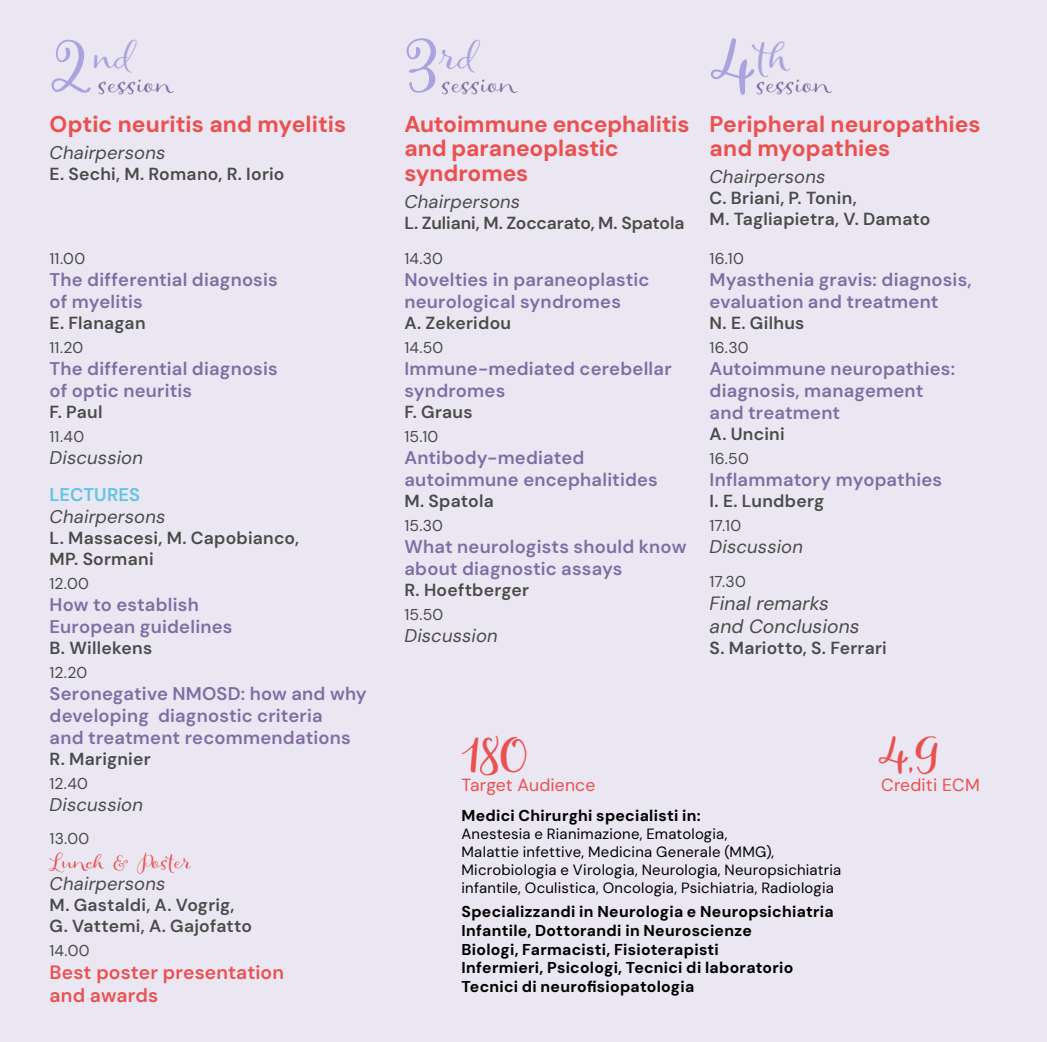
<style>
.page{position:relative;width:1047px;height:1042px;background:#eae6f2}
.page>*{position:absolute;margin:0;border:0;box-sizing:border-box;transform-origin:0 0}
.t1{font:63px "Allegretto";color:#aca2de}
.t2{font:42px "Allegretto";color:#ea504e}
.t3{font:36.75px "Allegretto";color:#aca2de}
.t4{font:24.5px "Allegretto";color:#7f6da4}
.t5{font:700 22.75px/24.5px "DM Sans";color:#ea504e}
.t6{font:600 19.25px/23.1px "DM Sans";letter-spacing:.005em;color:#ea504e}
.t7{font:italic 19.25px/23.1px "DM Sans";letter-spacing:.01em;color:#4a4a49}
.t8{font:19.25px "Allegretto";color:#ea504e}
.t9{font:600 18.38px/22.1px "DM Sans";letter-spacing:.01em;color:#7f6da4}
.t10{font:italic 18.38px "DM Sans";letter-spacing:.01em;color:#4a4a49}
.t11{font:600 18.38px "DM Sans";letter-spacing:-.005em;color:#60c4e2}
.t12{font:600 17.5px/21px "DM Sans";letter-spacing:.015em;color:#4a4a49}
.t13{font:600 17.5px "DM Sans";letter-spacing:-.01em;color:#4a4a49}
.t14{font:17.5px "DM Sans";letter-spacing:.01em;color:#ea504e}
.t15{font:700 15.75px/18.9px "DM Sans";letter-spacing:.015em;color:#000}
.t16{font:15.75px "DM Sans";letter-spacing:.01em;color:#4a4a49}
.t17{font:14.88px/17.8px "DM Sans";letter-spacing:.015em;color:#000}
.s1{font-size:63px}
</style>
<div class="page">
<h3 class="t3" style="left:92px;top:34px;width:44px">nd</h3>
<h3 class="t3" style="left:404px;top:34px;width:75px"><span class="s1">3</span>rd</h3>
<h3 class="t3" style="left:709px;top:34px;width:87px"><span class="s1">4</span>th</h3>
<h1 class="t1" style="left:50px;top:30px;width:44px">2</h1>
<h3 class="t4" style="left:98px;top:69px;width:75px">session</h3>
<h3 class="t4" style="left:441px;top:69px;width:75px">session</h3>
<h3 class="t4" style="left:756px;top:69px;width:75px">session</h3>
<p class="t5" style="left:50px;top:112px;width:298px">Optic neuritis and myelitis</p>
<p class="t10" style="left:50px;top:141px;width:117px">Chairpersons</p>
<p class="t12" style="left:50px;top:163px;width:236px">E. Sechi, M. Romano, R. Iorio</p>
<p class="t16" style="left:50px;top:248px;width:37px">11.00</p>
<p class="t9" style="left:50px;top:268px;width:230px">The differential diagnosis of myelitis</p>
<p class="t12" style="left:50px;top:312px;width:97px">E. Flanagan</p>
<p class="t16" style="left:50px;top:337px;width:35px">11.20</p>
<p class="t9" style="left:50px;top:357px;width:230px">The differential diagnosis of optic neuritis</p>
<p class="t12" style="left:50px;top:401px;width:54px">F. Paul</p>
<p class="t16" style="left:50px;top:426px;width:36px">11.40</p>
<p class="t10" style="left:50px;top:446px;width:95px">Discussion</p>
<p class="t11" style="left:50px;top:483px;width:92px">LECTURES</p>
<p class="t10" style="left:50px;top:505px;width:117px">Chairpersons</p>
<p class="t12" style="left:50px;top:527px;width:251px">L. Massacesi, M. Capobianco,<br>MP. Sormani</p>
<p class="t16" style="left:50px;top:573px;width:41px">12.00</p>
<p class="t9" style="left:50px;top:593px;width:184px">How to establish<br>European guidelines</p>
<p class="t12" style="left:50px;top:637px;width:104px">B. Willekens</p>
<p class="t16" style="left:50px;top:662px;width:39px">12.20</p>
<p class="t9" style="left:50px;top:682px;width:319px">Seronegative NMOSD: how and why developing diagnostic criteria<br>and treatment recommendations</p>
<p class="t12" style="left:50px;top:748px;width:103px">R. Marignier</p>
<p class="t16" style="left:50px;top:773px;width:40px">12.40</p>
<p class="t10" style="left:50px;top:793px;width:95px">Discussion</p>
<p class="t16" style="left:50px;top:829px;width:41px">13.00</p>
<p class="t8" style="left:50px;top:849px;width:143px">Lunch &amp; Poster</p>
<p class="t10" style="left:50px;top:871px;width:117px">Chairpersons</p>
<p class="t12" style="left:50px;top:894px;width:204px">M. Gastaldi, A. Vogrig,<br>G. Vattemi, A. Gajofatto</p>
<p class="t16" style="left:50px;top:940px;width:42px">14.00</p>
<p class="t6" style="left:50px;top:960px;width:236px">Best poster presentation and awards</p>
<p class="t5" style="left:404px;top:112px;width:287px">Autoimmune encephalitis and paraneoplastic syndromes</p>
<p class="t10" style="left:404px;top:190px;width:117px">Chairpersons</p>
<p class="t13" style="left:404px;top:212px;width:281px">L. Zuliani, M. Zoccarato, M. Spatola</p>
<p class="t16" style="left:404px;top:248px;width:40px">14.30</p>
<p class="t9" style="left:404px;top:268px;width:247px">Novelties in paraneoplastic neurological syndromes</p>
<p class="t12" style="left:404px;top:312px;width:108px">A. Zekeridou</p>
<p class="t16" style="left:404px;top:337px;width:40px">14.50</p>
<p class="t9" style="left:404px;top:357px;width:269px">Immune-mediated cerebellar syndromes</p>
<p class="t12" style="left:404px;top:401px;width:70px">F. Graus</p>
<p class="t16" style="left:404px;top:426px;width:36px">15.10</p>
<p class="t9" style="left:404px;top:446px;width:255px">Antibody-mediated autoimmune encephalitides</p>
<p class="t12" style="left:404px;top:490px;width:91px">M. Spatola</p>
<p class="t16" style="left:404px;top:515px;width:40px">15.30</p>
<p class="t9" style="left:404px;top:535px;width:283px">What neurologists should know about diagnostic assays</p>
<p class="t12" style="left:404px;top:579px;width:126px">R. Hoeftberger</p>
<p class="t16" style="left:404px;top:604px;width:40px">15.50</p>
<p class="t10" style="left:404px;top:624px;width:95px">Discussion</p>
<p class="t5" style="left:709px;top:112px;width:273px">Peripheral neuropathies and myopathies</p>
<p class="t10" style="left:709px;top:165px;width:117px">Chairpersons</p>
<p class="t12" style="left:709px;top:188px;width:222px">C. Briani, P. Tonin,<br>M. Tagliapietra, V. Damato</p>
<p class="t16" style="left:709px;top:248px;width:36px">16.10</p>
<p class="t9" style="left:709px;top:268px;width:264px">Myasthenia gravis: diagnosis, evaluation and treatment</p>
<p class="t12" style="left:709px;top:312px;width:96px">N. E. Gilhus</p>
<p class="t16" style="left:709px;top:337px;width:41px">16.30</p>
<p class="t9" style="left:709px;top:357px;width:247px">Autoimmune neuropathies: diagnosis, management and treatment</p>
<p class="t12" style="left:709px;top:423px;width:77px">A. Uncini</p>
<p class="t16" style="left:709px;top:448px;width:41px">16.50</p>
<p class="t9" style="left:709px;top:468px;width:234px">Inflammatory myopathies</p>
<p class="t12" style="left:709px;top:490px;width:116px">I. E. Lundberg</p>
<p class="t16" style="left:709px;top:515px;width:33px">17.10</p>
<p class="t10" style="left:709px;top:535px;width:95px">Discussion</p>
<p class="t16" style="left:709px;top:571px;width:38px">17.30</p>
<p class="t7" style="left:709px;top:591px;width:152px">Final remarks and Conclusions</p>
<p class="t12" style="left:709px;top:637px;width:179px">S. Mariotto, S. Ferrari</p>
<h2 class="t2" style="left:461px;top:730px;width:68px">180</h2>
<p class="t14" style="left:461px;top:773px;width:135px">Target Audience</p>
<p class="t15" style="left:461px;top:806px;width:241px">Medici Chirurghi specialisti in:</p>
<p class="t17" style="left:461px;top:825px;width:381px">Anestesia e Rianimazione, Ematologia,<br>Malattie infettive, Medicina Generale (MMG), Microbiologia e Virologia, Neurologia, Neuropsichiatria infantile, Oculistica, Oncologia, Psichiatria, Radiologia</p>
<p class="t15" style="left:461px;top:902px;width:374px">Specializzandi in Neurologia e Neuropsichiatria Infantile, Dottorandi in Neuroscienze<br>Biologi, Farmacisti, Fisioterapisti<br>Infermieri, Psicologi, Tecnici di laboratorio Tecnici di neurofisiopatologia</p>
<h2 class="t2" style="left:878px;top:730px;width:62px">4,9</h2>
<p class="t14" style="left:881px;top:773px;width:100px">Crediti ECM</p>
</div>
